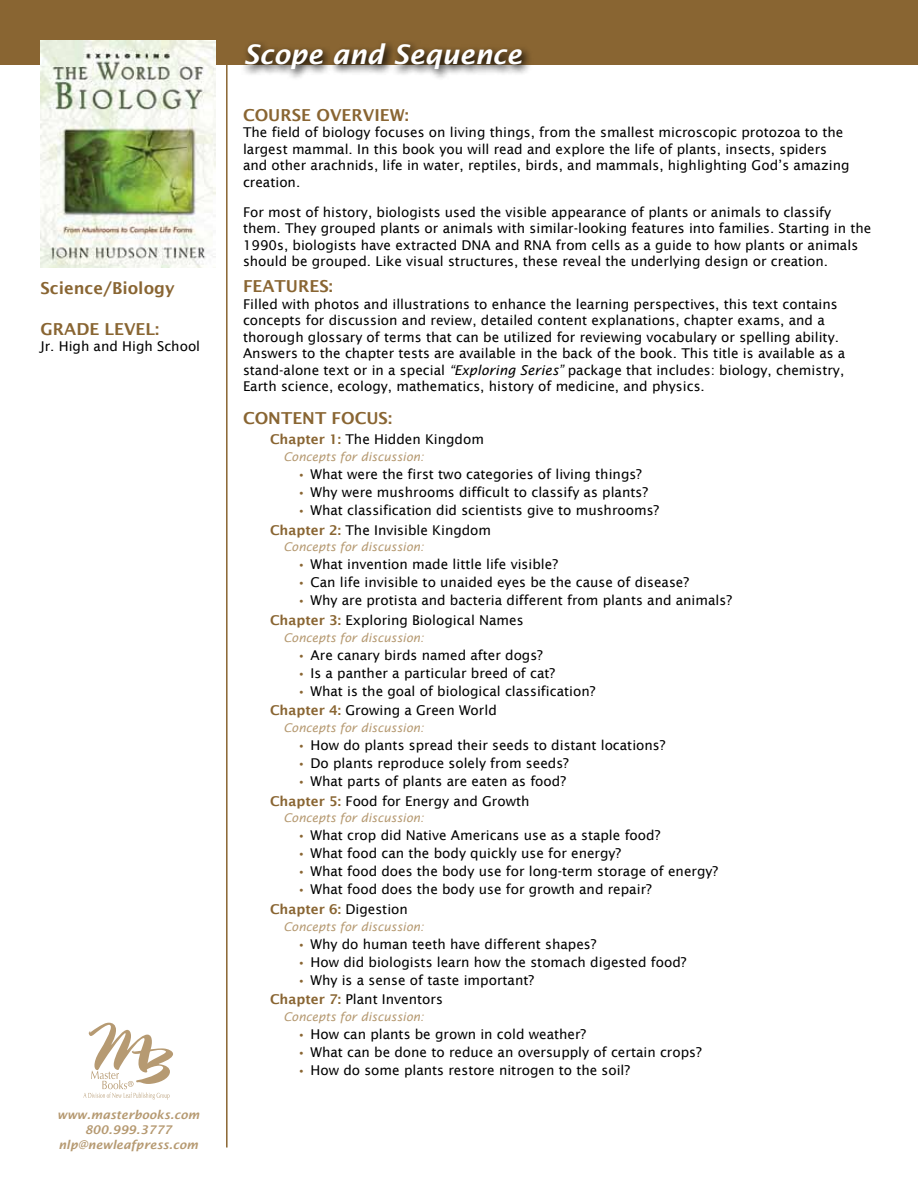
<style>
.page{position:relative;width:918px;height:1188px;background:#fff}
.page>*{position:absolute;margin:0;border:0;box-sizing:border-box;transform-origin:0 0}
.t1{font:italic 600 27px "Lucida Sans";color:#fff}
.t2{font:600 16.5px "Lucida Sans";color:#896532}
.t3{font:13.5px/16.5px "Lucida Sans";color:#000}
.t4{font:italic 12px "Lucida Sans";color:#b69a72}
.t5{font:italic 600 12px/15px "Lucida Sans";color:#b69a72;text-align:center}
.s1{font-style:italic}
.s2{font-weight:600;color:#896532}
</style>
<div class="page">
<hr style="left:226px;top:40px;width:2px;height:1108px;background:#896532">
<svg style="left:83px;top:1023px;width:90px;height:77px"></svg>
<div style="left:0;top:0;width:918px;height:65px;background:#896532"></div>
<img style="left:40px;top:40px;width:176px;height:228px">
<svg style="left:243px;top:42px;width:287px;height:36px"></svg>
<p class="t2" style="left:40px;top:278px;width:136px">Science/Biology</p>
<p class="t2" style="left:40px;top:319px;width:120px">GRADE LEVEL:</p>
<p class="t3" style="left:40px;top:338px;width:161px">Jr. High and High School</p>
<p class="t5" style="left:57px;top:1107px;width:144px">www.masterbooks.com<br>800.999.3777 nlp@newleafpress.com</p>
<h1 class="t1" style="left:243px;top:39px;width:280px">Scope and Sequence</h1>
<p class="t2" style="left:243px;top:105px;width:167px">COURSE OVERVIEW:</p>
<p class="t3" style="left:243px;top:124px;width:608px">The field of biology focuses on living things, from the smallest microscopic protozoa to the largest mammal. In this book you will read and explore the life of plants, insects, spiders and other arachnids, life in water, reptiles, birds, and mammals, highlighting God’s amazing creation.</p>
<p class="t3" style="left:243px;top:204px;width:630px">For most of history, biologists used the visible appearance of plants or animals to classify them. They grouped plants or animals with similar-looking features into families. Starting in the 1990s, biologists have extracted DNA and RNA from cells as a guide to how plants or animals should be grouped. Like visual structures, these reveal the underlying design or creation.</p>
<p class="t2" style="left:243px;top:277px;width:91px">FEATURES:</p>
<p class="t3" style="left:243px;top:296px;width:604px">Filled with photos and illustrations to enhance the learning perspectives, this text contains concepts for discussion and review, detailed content explanations, chapter exams, and a thorough glossary of terms that can be utilized for reviewing vocabulary or spelling ability.<br>Answers to the chapter tests are available in the back of the book. This title is available as a stand-alone text or in a special <span class="s1">“Exploring Series”</span> package that includes: biology, chemistry, Earth science, ecology, mathematics, history of medicine, and physics.</p>
<p class="t2" style="left:243px;top:409px;width:151px">CONTENT FOCUS:</p>
<p class="t3" style="left:270px;top:431px;width:216px"><span class="s2">Chapter 1:</span> The Hidden Kingdom</p>
<p class="t4" style="left:284px;top:450px;width:142px">Concepts for discussion:</p>
<p class="t3" style="left:297px;top:466px;width:347px"><span class="s2">•</span> What were the first two categories of living things?</p>
<p class="t3" style="left:297px;top:484px;width:353px"><span class="s2">•</span> Why were mushrooms difficult to classify as plants?</p>
<p class="t3" style="left:270px;top:500px;width:391px;line-height:19.8px;text-indent:27px"><span class="s2">•</span> What classification did scientists give to mushrooms?<br><span class="s2">Chapter 2:</span> The Invisible Kingdom</p>
<p class="t4" style="left:284px;top:540px;width:142px">Concepts for discussion:</p>
<p class="t3" style="left:297px;top:556px;width:263px"><span class="s2">•</span> What invention made little life visible?</p>
<p class="t3" style="left:297px;top:574px;width:394px"><span class="s2">•</span> Can life invisible to unaided eyes be the cause of disease?</p>
<p class="t3" style="left:270px;top:590px;width:464px;line-height:19.8px;text-indent:27px"><span class="s2">•</span> Why are protista and bacteria different from plants and animals?<br><span class="s2">Chapter 3:</span> Exploring Biological Names</p>
<p class="t4" style="left:284px;top:630px;width:142px">Concepts for discussion:</p>
<p class="t3" style="left:297px;top:646px;width:247px"><span class="s2">•</span> Are canary birds named after dogs?</p>
<p class="t3" style="left:297px;top:664px;width:260px"><span class="s2">•</span> Is a panther a particular breed of cat?</p>
<p class="t3" style="left:270px;top:681px;width:327px;line-height:19.8px;text-indent:27px"><span class="s2">•</span> What is the goal of biological classification?<br><span class="s2">Chapter 4:</span> Growing a Green World</p>
<p class="t4" style="left:284px;top:721px;width:142px">Concepts for discussion:</p>
<p class="t3" style="left:297px;top:737px;width:370px"><span class="s2">•</span> How do plants spread their seeds to distant locations?</p>
<p class="t3" style="left:297px;top:755px;width:273px"><span class="s2">•</span> Do plants reproduce solely from seeds?</p>
<p class="t3" style="left:270px;top:771px;width:298px;line-height:19.8px;text-indent:27px"><span class="s2">•</span> What parts of plants are eaten as food?<br><span class="s2">Chapter 5:</span> Food for Energy and Growth</p>
<p class="t4" style="left:284px;top:811px;width:142px">Concepts for discussion:</p>
<p class="t3" style="left:297px;top:827px;width:365px"><span class="s2">•</span> What crop did Native Americans use as a staple food?</p>
<p class="t3" style="left:297px;top:845px;width:326px"><span class="s2">•</span> What food can the body quickly use for energy?</p>
<p class="t3" style="left:297px;top:863px;width:423px"><span class="s2">•</span> What food does the body use for long-term storage of energy?</p>
<p class="t3" style="left:270px;top:879px;width:383px;line-height:19.8px;text-indent:27px"><span class="s2">•</span> What food does the body use for growth and repair?<br><span class="s2">Chapter 6:</span> Digestion</p>
<p class="t4" style="left:284px;top:919px;width:142px">Concepts for discussion:</p>
<p class="t3" style="left:297px;top:935px;width:301px"><span class="s2">•</span> Why do human teeth have different shapes?</p>
<p class="t3" style="left:297px;top:953px;width:391px"><span class="s2">•</span> How did biologists learn how the stomach digested food?</p>
<p class="t3" style="left:270px;top:970px;width:266px;line-height:19.8px;text-indent:27px"><span class="s2">•</span> Why is a sense of taste important?<br><span class="s2">Chapter 7:</span> Plant Inventors</p>
<p class="t4" style="left:284px;top:1010px;width:142px">Concepts for discussion:</p>
<p class="t3" style="left:297px;top:1026px;width:291px"><span class="s2">•</span> How can plants be grown in cold weather?</p>
<p class="t3" style="left:297px;top:1044px;width:406px"><span class="s2">•</span> What can be done to reduce an oversupply of certain crops?</p>
<p class="t3" style="left:297px;top:1062px;width:335px"><span class="s2">•</span> How do some plants restore nitrogen to the soil?</p>
</div>
